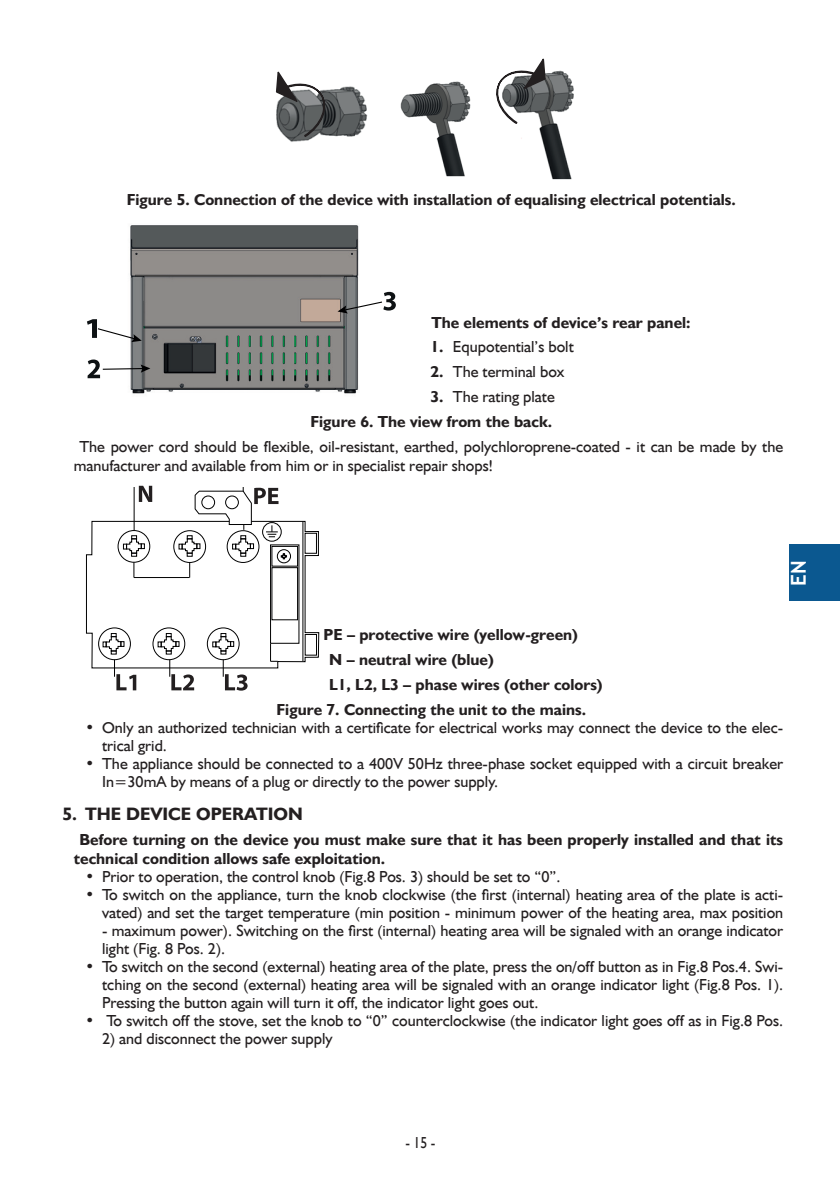
<style>
.page{position:relative;width:840px;height:1191px;background:#fff}
.page>*{position:absolute;margin:0;border:0;box-sizing:border-box;transform-origin:0 0}
.t1{font:700 20.6px "Trebuchet MS";color:#fff}
.t2{font:700 18px "Humanst 521 EU";color:#231f20}
.Tekst_podstawowy{font:16px/18px "Humanst 521 EU";color:#231f20}
.Tekst_podstawowy_bol{font:700 16px/19.2px "Humanst 521 EU";color:#231f20}
.Podpis_rysunku{font:700 16px "Humanst 521 EU";color:#231f20}
.Tekst_podstawowy-2{font:16px "Humanst 521 EU";color:#231f20;scale:.86 1}
.s1{font-weight:700}
</style>
<div class="page">
<div style="left:788px;top:544px;width:51px;height:57px;background:#0b5890"></div>
<img style="left:287px;top:86px;width:81px;height:56px">
<img style="left:400px;top:81px;width:71px;height:95px">
<img style="left:521px;top:70px;width:53px;height:110px">
<svg style="left:496px;top:58px;width:50px;height:67px"></svg>
<svg style="left:275px;top:71px;width:54px;height:67px"></svg>
<img style="left:94px;top:225px;width:297px;height:169px">
<svg style="left:87px;top:319px;width:55px;height:23px"></svg>
<svg style="left:337px;top:292px;width:58px;height:21px"></svg>
<svg style="left:87px;top:359px;width:63px;height:19px"></svg>
<svg style="left:86px;top:486px;width:233px;height:204px"></svg>
<p class="Podpis_rysunku" style="left:127px;top:189px;width:610px">Figure 5. Connection of the device with installation of equalising electrical potentials.</p>
<p class="Tekst_podstawowy_bol" style="left:431px;top:313px;width:260px">The elements of device’s rear panel:</p>
<p class="Tekst_podstawowy" style="left:430px;top:338px;width:145px"><span class="s1">1.</span> Equpotential’s bolt</p>
<p class="Tekst_podstawowy" style="left:430px;top:363px;width:135px"><span class="s1">2.</span> The terminal box</p>
<p class="Tekst_podstawowy" style="left:430px;top:388px;width:126px"><span class="s1">3.</span> The rating plate</p>
<p class="Podpis_rysunku" style="left:310px;top:411px;width:243px">Figure 6. The view from the back.</p>
<p class="Tekst_podstawowy" style="left:74px;top:437px;width:710px;line-height:19.2px;text-indent:6px">The power cord should be flexible, oil-resistant, earthed, polychloroprene-coated - it can be made by the manufacturer and available from him or in specialist repair shops!</p>
<p class="t1" style="left:785px;top:585px;width:27px;rotate:-90deg">EN</p>
<p class="Tekst_podstawowy_bol" style="left:323px;top:625px;width:256px">PE – protective wire (yellow-green)</p>
<p class="Tekst_podstawowy_bol" style="left:329px;top:650px;width:166px">N – neutral wire (blue)</p>
<p class="Tekst_podstawowy_bol" style="left:329px;top:675px;width:275px">L1, L2, L3 – phase wires (other colors)</p>
<p class="Podpis_rysunku" style="left:276px;top:699px;width:311px">Figure 7. Connecting the unit to the mains.</p>
<p class="Tekst_podstawowy" style="left:102px;top:718px;width:682px;text-indent:-17px"><span class="s1">•</span> Only an authorized technician with a certificate for electrical works may connect the device to the elec&shy;trical grid.</p>
<p class="Tekst_podstawowy" style="left:102px;top:754px;width:682px;text-indent:-17px"><span class="s1">•</span> The appliance should be connected to a 400V 50Hz three-phase socket equipped with a circuit breaker<br>In=30mA by means of a plug or directly to the power supply.</p>
<p class="t2" style="left:62px;top:802px;width:242px">5. THE DEVICE OPERATION</p>
<p class="Tekst_podstawowy_bol" style="left:74px;top:830px;width:710px;text-indent:6px">Before turning on the device you must make sure that it has been properly installed and that its technical condition allows safe exploitation.</p>
<p class="Tekst_podstawowy" style="left:85px;top:867px;width:476px"><span class="s1">•</span> Prior to operation, the control knob (Fig.8 Pos. 3) should be set to “0”.</p>
<p class="Tekst_podstawowy" style="left:85px;top:885px;width:699px;text-align:right"><span class="s1">•</span> To switch on the appliance, turn the knob clockwise (the first (internal) heating area of the plate is acti&shy;vated) and set the target temperature (min position - minimum power of the heating area, max position</p>
<p class="Tekst_podstawowy" style="left:102px;top:921px;width:682px">- maximum power). Switching on the first (internal) heating area will be signaled with an orange indicator light (Fig. 8 Pos. 2).</p>
<p class="Tekst_podstawowy" style="left:102px;top:957px;width:682px;text-align:justify;text-indent:-17px"><span class="s1">•</span> To switch on the second (external) heating area of the plate, press the on/off button as in Fig.8 Pos.4. Swi&shy;tching on the second (external) heating area will be signaled with an orange indicator light (Fig.8 Pos. 1).<br>Pressing the button again will turn it off, the indicator light goes out.</p>
<p class="Tekst_podstawowy" style="left:85px;top:1011px;width:699px"><span class="s1">•</span> To switch off the stove, set the knob to “0” counterclockwise (the indicator light goes off as in Fig.8 Pos.</p>
<p class="Tekst_podstawowy" style="left:102px;top:1029px;width:232px">2) and disconnect the power supply</p>
<p class="Tekst_podstawowy-2" style="left:405px;top:1133px;width:36px">- 15 -</p>
</div>
